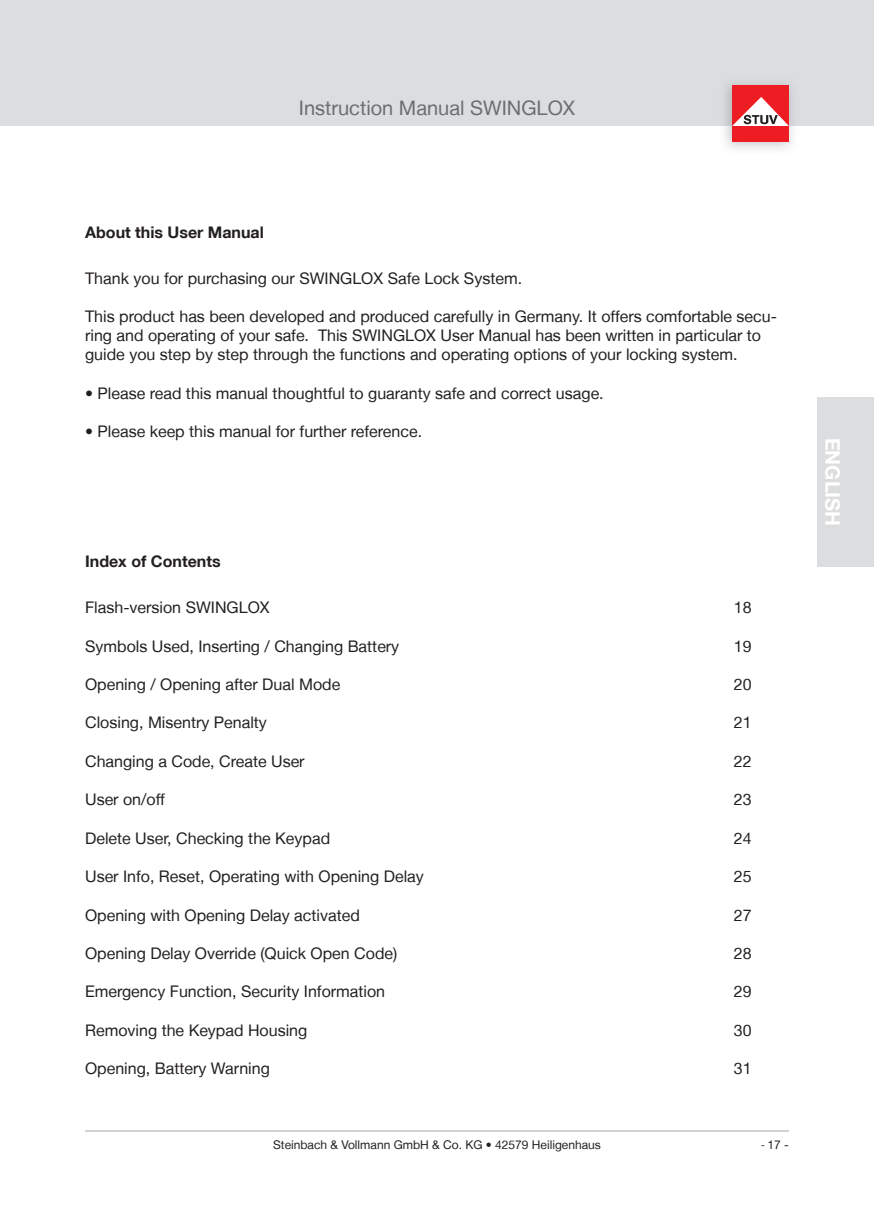
<style>
.page{position:relative;width:874px;height:1225px;background:#fff}
.page>*{position:absolute;margin:0;border:0;box-sizing:border-box;transform-origin:0 0}
.t1{font:20px "Helvetica Neue LT";color:#6c6d70}
.t2{font:700 20px "Helvetica Neue LT";color:#fff}
.t3{font:16px/19.2px "Helvetica Neue LT";color:#231f20}
.t4{font:700 16px "Helvetica Neue LT";color:#231f20}
.t5{font:12px "Helvetica Neue LT";color:#231f20}
.s1{font-family:"Myriad Pro"}
</style>
<div class="page">
<div style="left:0;top:0;width:873px;height:126px;background:#dcdddf"></div>
<img style="left:724px;top:83px;width:69px;height:66px">
<div style="left:731px;top:85px;width:57px;height:56px;background:#ee1d23"></div>
<svg style="left:731px;top:97px;width:57px;height:29px"></svg>
<hr style="left:85px;top:1130px;width:703px;height:2px;background:#d1d2d4">
<div style="left:817px;top:397px;width:56px;height:169px;background:#dcdddf"></div>
<p class="t1" style="left:299px;top:100px;width:277px">Instruction Manual SWINGLOX</p>
<p class="t4" style="left:85px;top:227px;width:180px">About this User Manual</p>
<p class="t3" style="left:85px;top:270px;width:438px">Thank you for purchasing our SWINGLOX Safe Lock System.</p>
<p class="t3" style="left:85px;top:308px;width:693px">This product has been developed and produced carefully in Germany. It offers comfortable secu&shy;ring and operating of your safe. This SWINGLOX User Manual has been written in particular to guide you step by step through the functions and operating options of your locking system.</p>
<p class="t3" style="left:85px;top:385px;width:520px">• Please read this manual thoughtful to guaranty safe and correct usage.</p>
<p class="t3" style="left:85px;top:423px;width:338px">• Please keep this manual for further reference.</p>
<p class="t4" style="left:85px;top:556px;width:137px">Index of Contents</p>
<p class="t3" style="left:85px;top:599px;width:186px">Flash-version SWINGLOX</p>
<p class="t3" style="left:733px;top:599px;width:19px">18</p>
<p class="t3" style="left:85px;top:638px;width:315px">Symbols Used, Inserting / Changing Battery</p>
<p class="t3" style="left:733px;top:638px;width:19px">19</p>
<p class="t3" style="left:85px;top:676px;width:256px">Opening / Opening after Dual Mode</p>
<p class="t3" style="left:733px;top:676px;width:19px">20</p>
<p class="t3" style="left:85px;top:715px;width:183px">Closing, Misentry Penalty</p>
<p class="t3" style="left:733px;top:715px;width:19px">21</p>
<p class="t3" style="left:85px;top:753px;width:221px">Changing a Code, Create User</p>
<p class="t3" style="left:733px;top:753px;width:19px">22</p>
<p class="t3" style="left:85px;top:791px;width:81px">User on/off</p>
<p class="t3" style="left:733px;top:791px;width:19px">23</p>
<p class="t3" style="left:85px;top:830px;width:246px">Delete User, Checking the Keypad</p>
<p class="t3" style="left:733px;top:830px;width:19px">24</p>
<p class="t3" style="left:85px;top:868px;width:340px">User Info, Reset, Operating with Opening Delay</p>
<p class="t3" style="left:733px;top:868px;width:19px">25</p>
<p class="t3" style="left:85px;top:907px;width:276px">Opening with Opening Delay activated</p>
<p class="t3" style="left:733px;top:907px;width:19px">27</p>
<p class="t3" style="left:85px;top:945px;width:313px">Opening Delay Override (Quick Open Code)</p>
<p class="t3" style="left:733px;top:945px;width:19px">28</p>
<p class="t3" style="left:85px;top:983px;width:301px">Emergency Function, Security Information</p>
<p class="t3" style="left:733px;top:983px;width:19px">29</p>
<p class="t3" style="left:85px;top:1022px;width:223px">Removing the Keypad Housing</p>
<p class="t3" style="left:733px;top:1022px;width:19px">30</p>
<p class="t3" style="left:85px;top:1060px;width:186px">Opening, Battery Warning</p>
<p class="t3" style="left:733px;top:1060px;width:19px">31</p>
<p class="t5" style="left:273px;top:1140px;width:329px">Steinbach &amp; Vollmann GmbH &amp; Co. KG • 42579 Heiligenhaus</p>
<p class="t5" style="left:760px;top:1140px;width:29px"><span class="s1">-</span> 17 -</p>
<p class="t2" style="left:839px;top:437px;width:90px;rotate:90deg">ENGLISH</p>
</div>
